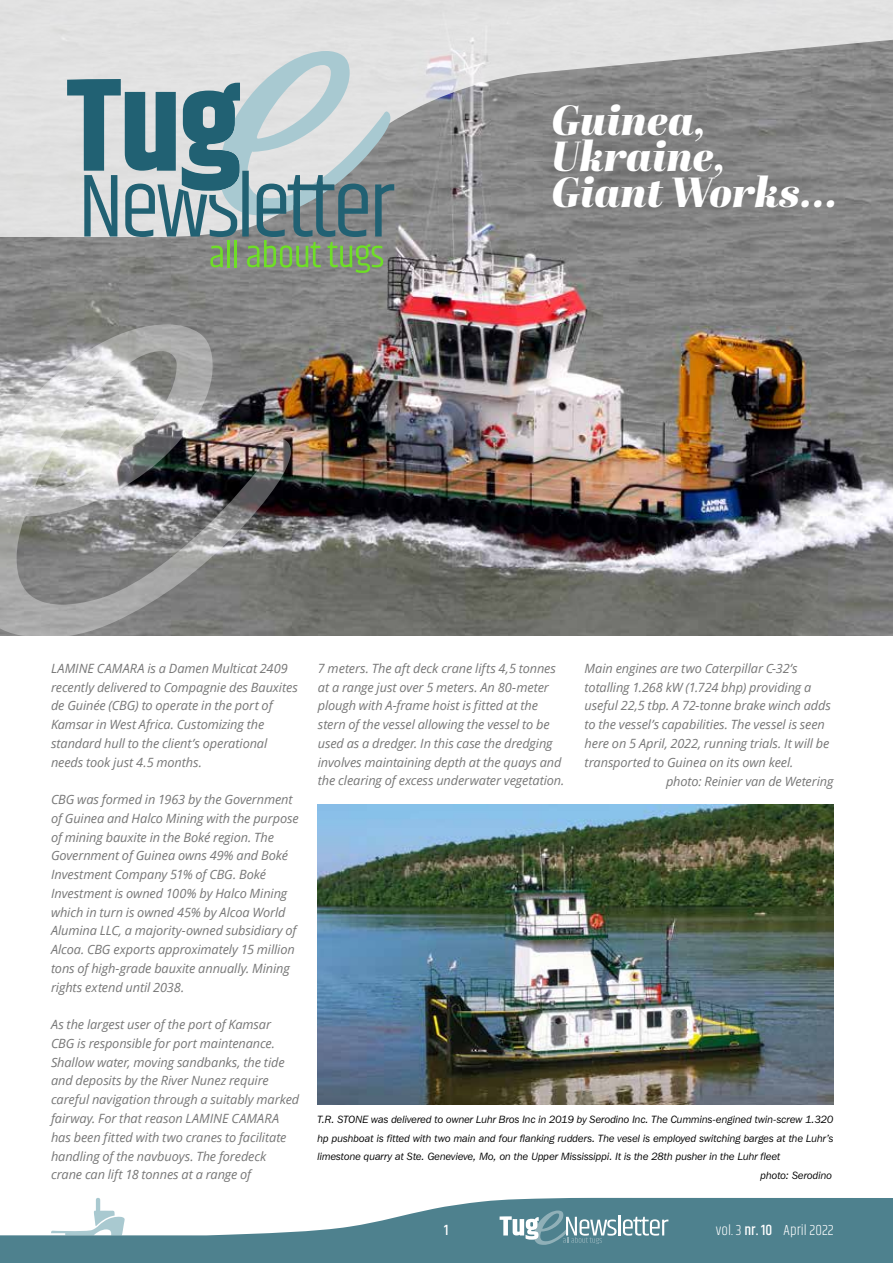
<style>
.page{position:relative;width:893px;height:1263px;background:#fff}
.page>*{position:absolute;margin:0;border:0;box-sizing:border-box;transform-origin:0 0}
.t1{font:italic 42px/36px "Abril Fatface";color:#fff}
.t2{font:300 15px "Khand";color:#fff}
.t3{font:500 15px "Khand";color:#fff}
.t4{font:italic 12.75px/18.8px "Open Sans";letter-spacing:-.01em;color:#777}
.t5{font:italic 10.5px "Franklin Gothic IT Cby BT";letter-spacing:.005em;color:#000}
.s1{font-weight:500}
</style>
<div class="page">
<svg style="left:0;top:1198px;width:893px;height:65px;fill:#4e818e"></svg>
<svg style="left:500px;top:1210px;width:116px;height:35px"></svg>
<hr style="left:618px;top:1215px;width:2px;height:20px;background:#fff">
<svg style="left:623px;top:1217px;width:45px;height:18px"></svg>
<img style="left:0;top:237px;width:893px;height:398px">
<svg style="left:0;top:0;width:893px;height:237px;background:#cccccd"></svg>
<div style="left:505px;top:59px;width:373px;height:198px;background:#000;opacity:.24"></div>
<svg style="left:0;top:324px;width:291px;height:312px;background:#969594"></svg>
<svg style="left:67px;top:51px;width:327px;height:222px;background:#99adae"></svg>
<img style="left:317px;top:804px;width:516px;height:300px">
<h1 class="t1" style="left:552px;top:101px;width:288px">Guinea,<br>Ukraine,<br>Giant Works...</h1>
<p class="t4" style="left:51px;top:658px;width:248px">LAMINE CAMARA is a Damen Multicat 2409 recently delivered to Compagnie des Bauxites de Guinée (CBG) to operate in the port of Kamsar in West Africa. Customizing the standard hull to the client’s operational needs took just 4.5 months.</p>
<p class="t4" style="left:51px;top:790px;width:249px">CBG was formed in 1963 by the Government of Guinea and Halco Mining with the purpose of mining bauxite in the Boké region. The Government of Guinea owns 49% and Boké Investment Company 51% of CBG. Boké Investment is owned 100% by Halco Mining which in turn is owned 45% by Alcoa World Alumina LLC, a majority-owned subsidiary of Alcoa. CBG exports approximately 15 million tons of high-grade bauxite annually. Mining rights extend until 2038.</p>
<p class="t4" style="left:51px;top:1015px;width:250px">As the largest user of the port of Kamsar<br>CBG is responsible for port maintenance.<br>Shallow water, moving sandbanks, the tide and deposits by the River Nunez require careful navigation through a suitably marked fairway. For that reason LAMINE CAMARA has been fitted with two cranes to facilitate handling of the navbuoys. The foredeck crane can lift 18 tonnes at a range of</p>
<p class="t4" style="left:318px;top:659px;width:248px">7 meters. The aft deck crane lifts 4,5 tonnes at a range just over 5 meters. An 80-meter plough with A-frame hoist is fitted at the stern of the vessel allowing the vessel to be used as a dredger. In this case the dredging involves maintaining depth at the quays and the clearing of excess underwater vegetation.</p>
<p class="t4" style="left:585px;top:659px;width:215px">Main engines are two Caterpillar C-32’s</p>
<p class="t4" style="left:585px;top:677px;width:228px">totalling 1.268 kW (1.724 bhp) providing a</p>
<p class="t4" style="left:585px;top:696px;width:248px">useful 22,5 tbp. A 72-tonne brake winch adds</p>
<p class="t4" style="left:585px;top:715px;width:242px">to the vessel’s capabilities. The vessel is seen</p>
<p class="t4" style="left:585px;top:734px;width:246px">here on 5 April, 2022, running trials. It will be</p>
<p class="t4" style="left:585px;top:752px;width:210px">transported to Guinea on its own keel.</p>
<p class="t4" style="left:666px;top:771px;width:169px">photo: Reinier van de Wetering</p>
<p class="t5" style="left:317px;top:1113px;width:517px">T.R. STONE was delivered to owner Luhr Bros Inc in 2019 by Serodino Inc. The Cummins-engined twin-screw 1.320</p>
<p class="t5" style="left:317px;top:1131px;width:517px">hp pushboat is fitted with two main and four flanking rudders. The vesel is employed switching barges at the Luhr’s</p>
<p class="t5" style="left:317px;top:1150px;width:464px">limestone quarry at Ste. Genevieve, Mo, on the Upper Mississippi. It is the 28th pusher in the Luhr fleet</p>
<p class="t5" style="left:761px;top:1169px;width:73px">photo: Serodino</p>
<p class="t3" style="left:444px;top:1221px;width:6px">1</p>
<p class="t2" style="left:716px;top:1221px;width:119px">vol. 3 <span class="s1">nr. 10</span> April 2022</p>
</div>
